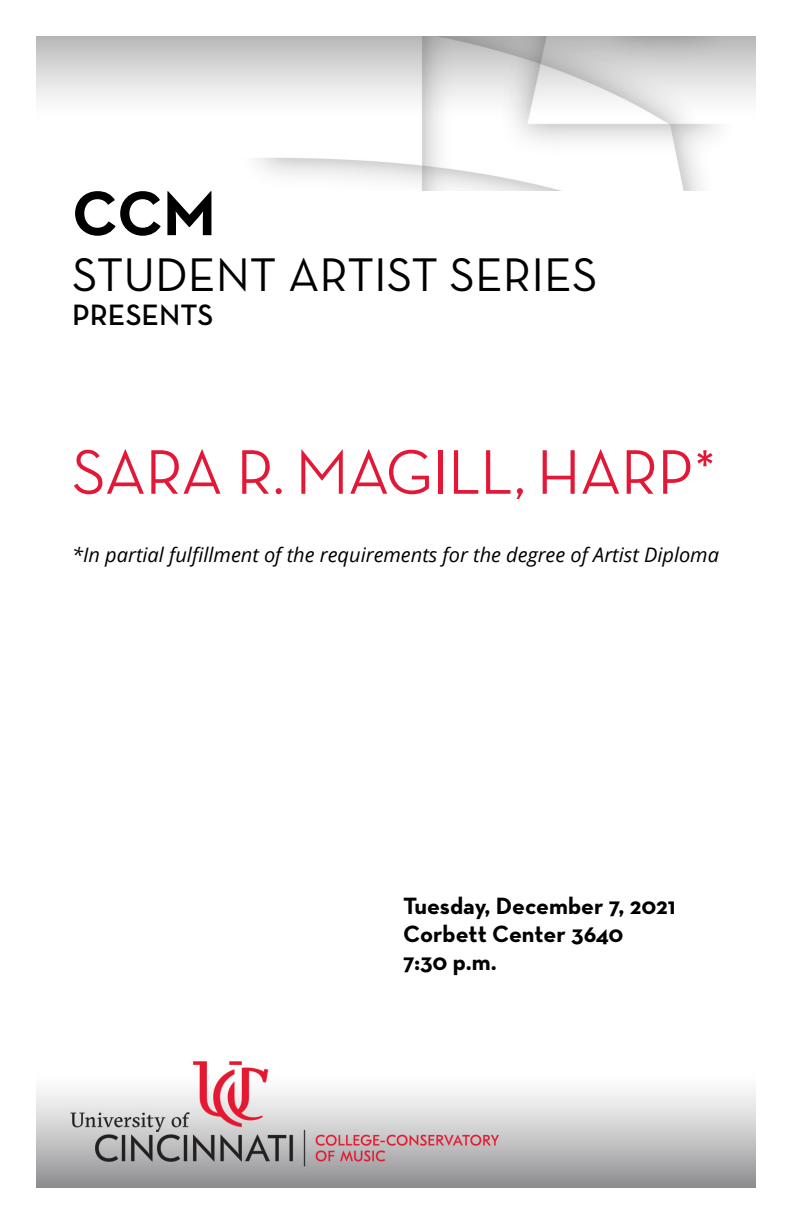
<style>
.page{position:relative;width:792px;height:1224px;background:#fff}
.page>*{position:absolute;margin:0;border:0;box-sizing:border-box;transform-origin:0 0}
.Concert_Title{font:500 64px "Neutra Disp";color:#e31837}
.Page_Intro{font:700 64px "Neutra Text";color:#000}
.Page_Intro-2{font:48px "Neutra Text";color:#000}
.Page_Intro-3{font:600 30px "Neutra Text";color:#000}
.Date_Venue_Time{font:700 24px "Neutra Text";color:#000}
.Concert_Title-2{font:italic 20px "Open Sans";color:#000}
</style>
<div class="page">
<img style="left:36px;top:36px;width:720px;height:154px">
<img style="left:36px;top:1061px;width:720px;height:127px">
<h1 class="Page_Intro" style="left:72px;top:173px;width:145px">CCM</h1>
<h1 class="Page_Intro-2" style="left:72px;top:246px;width:527px">STUDENT ARTIST SERIES</h1>
<h1 class="Page_Intro-3" style="left:72px;top:297px;width:143px">PRESENTS</h1>
<h1 class="Concert_Title" style="left:72px;top:437px;width:646px">SARA R. MAGILL, HARP*</h1>
<h1 class="Concert_Title-2" style="left:72px;top:541px;width:649px">*In partial fulfillment of the requirements for the degree of Artist Diploma</h1>
<h3 class="Date_Venue_Time" style="left:403px;top:891px;width:274px">Tuesday, December 7, 2021</h3>
<h3 class="Date_Venue_Time" style="left:403px;top:919px;width:222px">Corbett Center 3640</h3>
<h3 class="Date_Venue_Time" style="left:403px;top:947px;width:95px">7:30 p.m.</h3>
</div>
